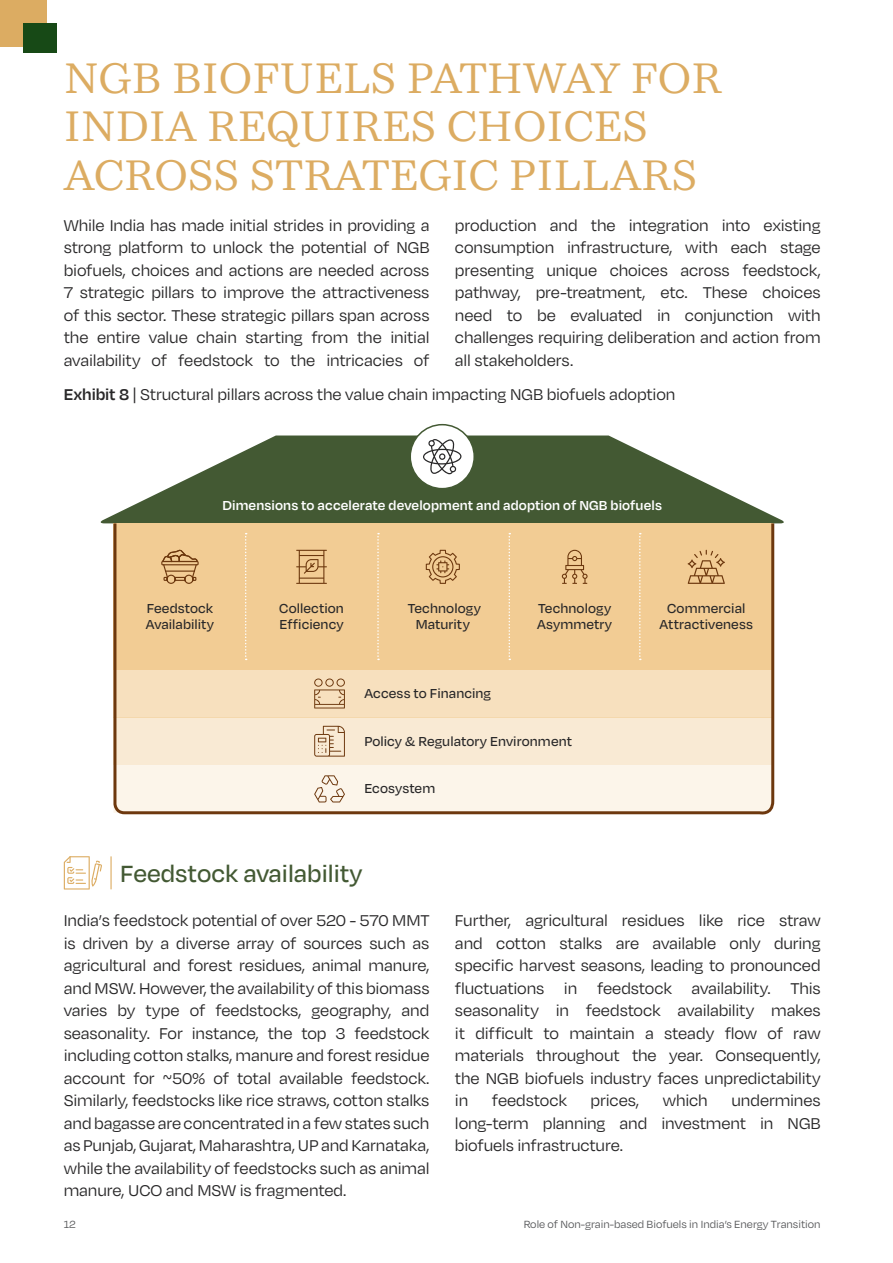
<style>
.page{position:relative;width:893px;height:1263px;background:#fff}
.page>*{position:absolute;margin:0;border:0;box-sizing:border-box;transform-origin:0 0}
.t1{font:42px/48px "Bressay Deva";color:#dcac62}
.t2{font:500 27px "Degular";color:#435933}
.t3{font:18px/22.5px "Degular";letter-spacing:-.01em;color:#292829;text-align:justify}
.t4{font:500 15px/16.5px "Degular";letter-spacing:.005em;color:#292829}
.t5{font:600 15px "Degular";letter-spacing:.01em;color:#fff}
.t6{font:12px "Degular";color:#58595b}
.s1{font-weight:600}
</style>
<div class="page">
<div style="left:0;top:0;width:47px;height:47px;background:#dcac62"></div>
<div style="left:23px;top:23px;width:34px;height:30px;background:#174916"></div>
<hr style="left:110px;top:856px;width:2px;height:33px;background:#dcac62">
<svg style="left:64px;top:856px;width:38px;height:33px"></svg>
<svg style="left:100px;top:435px;width:684px;height:88px;fill:#435933"></svg>
<div style="left:410px;top:425px;width:64px;height:64px;background:#fff;border-radius:50%"></div>
<div style="left:409px;top:424px;width:66px;height:65px;border:2px solid #435933;border-radius:50%"></div>
<svg style="left:112px;top:520px;width:664px;height:295px;background:#f0d2a6"></svg>
<svg style="left:423px;top:439px;width:38px;height:35px"></svg>
<svg style="left:161px;top:549px;width:38px;height:35px"></svg>
<svg style="left:296px;top:550px;width:31px;height:34px"></svg>
<svg style="left:426px;top:550px;width:34px;height:34px"></svg>
<svg style="left:562px;top:550px;width:26px;height:34px"></svg>
<svg style="left:688px;top:550px;width:37px;height:34px"></svg>
<svg style="left:314px;top:678px;width:31px;height:30px"></svg>
<svg style="left:314px;top:726px;width:31px;height:31px"></svg>
<div style="left:113px;top:765px;width:660px;height:48px;background:#fcf5ea"></div>
<h1 class="t1" style="left:64px;top:55px;width:659px">NGB BIOFUELS PATHWAY FOR<br>INDIA REQUIRES CHOICES<br>ACROSS STRATEGIC PILLARS</h1>
<p class="t3" style="left:64px;top:213px;width:367px">While India has made initial strides in providing a strong platform to unlock the potential of NGB biofuels, choices and actions are needed across 7 strategic pillars to improve the attractiveness of this sector. These strategic pillars span across the entire value chain starting from the initial availability of feedstock to the intricacies of</p>
<p class="t3" style="left:455px;top:213px;width:367px">production and the integration into existing consumption infrastructure, with each stage presenting unique choices across feedstock, pathway, pre-treatment, etc. These choices need to be evaluated in conjunction with challenges requiring deliberation and action from all stakeholders.</p>
<p class="t3" style="left:64px;top:382px;width:613px"><span class="s1">Exhibit 8</span> | Structural pillars across the value chain impacting NGB biofuels adoption</p>
<p class="t5" style="left:223px;top:496px;width:441px">Dimensions to accelerate development and adoption of NGB biofuels</p>
<p class="t4" style="left:146px;top:599px;width:70px">Feedstock<br>Availability</p>
<p class="t4" style="left:279px;top:599px;width:66px">Collection<br>Efficiency</p>
<p class="t4" style="left:408px;top:599px;width:75px;text-align:center">Technology<br>Maturity</p>
<p class="t4" style="left:537px;top:599px;width:76px">Technology<br>Asymmetry</p>
<p class="t4" style="left:660px;top:599px;width:95px;text-align:center">Commercial<br>Attractiveness</p>
<p class="t4" style="left:364px;top:684px;width:128px">Access to Financing</p>
<p class="t4" style="left:364px;top:732px;width:209px">Policy &amp; Regulatory Environment</p>
<p class="t4" style="left:364px;top:780px;width:72px">Ecosystem</p>
<h2 class="t2" style="left:120px;top:857px;width:244px">Feedstock availability</h2>
<p class="t3" style="left:64px;top:909px;width:367px">India’s feedstock potential of over 520 - 570 MMT is driven by a diverse array of sources such as agricultural and forest residues, animal manure, and MSW. However, the availability of this biomass varies by type of feedstocks, geography, and seasonality. For instance, the top 3 feedstock including cotton stalks, manure and forest residue account for ~50% of total available feedstock.<br>Similarly, feedstocks like rice straws, cotton stalks and bagasse are concentrated in a few states such as Punjab, Gujarat, Maharashtra, UP and Karnataka, while the availability of feedstocks such as animal manure, UCO and MSW is fragmented.</p>
<p class="t3" style="left:455px;top:909px;width:367px">Further, agricultural residues like rice straw and cotton stalks are available only during specific harvest seasons, leading to pronounced fluctuations in feedstock availability. This seasonality in feedstock availability makes it difficult to maintain a steady flow of raw materials throughout the year. Consequently, the NGB biofuels industry faces unpredictability in</p>
<p class="t3" style="left:492px;top:1089px;width:76px">feedstock</p>
<p class="t3" style="left:590px;top:1089px;width:50px">prices,</p>
<p class="t3" style="left:663px;top:1089px;width:46px">which</p>
<p class="t3" style="left:455px;top:1089px;width:367px;text-indent:276px">undermines long-term planning and investment in NGB biofuels infrastructure.</p>
<p class="t6" style="left:64px;top:1217px;width:14px">12</p>
<p class="t6" style="left:524px;top:1217px;width:298px">Role of Non-grain-based Biofuels in India’s Energy Transition</p>
</div>
